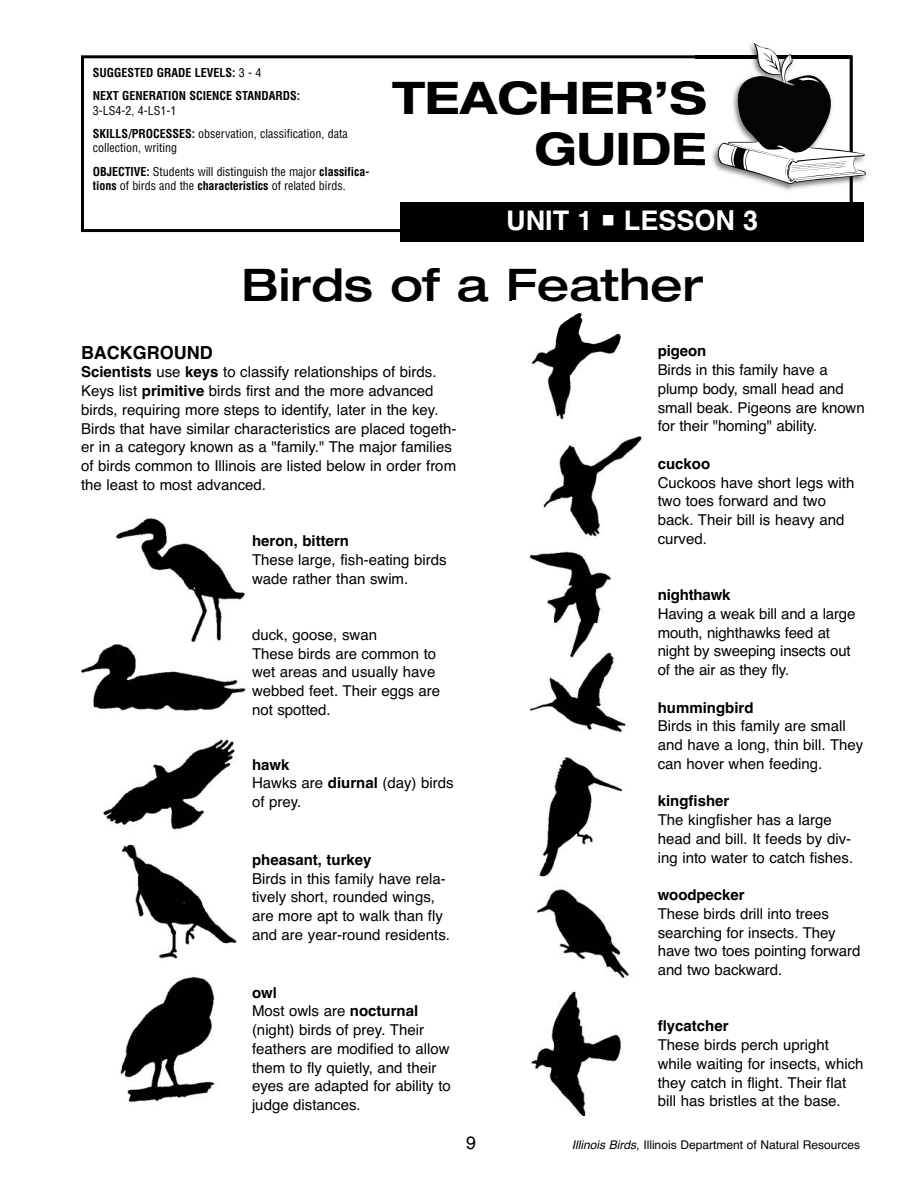
<style>
.page{position:relative;width:918px;height:1188px;background:#fff}
.page>*{position:absolute;margin:0;border:0;box-sizing:border-box;transform-origin:0 0}
.t1{font:500 expanded 45px "Helvetica Neue LT Std";color:#000}
.t2{font:700 expanded 45px/51px "Helvetica Neue LT Std";color:#000;text-align:right}
.t3{font:700 27px "Helvetica";color:#fff}
.t4{font:700 18px "Helvetica";color:#000}
.t5{font:18px "Helvetica";color:#000}
.t6{font:15px/18.8px "Helvetica";color:#000}
.t7{font:700 15px "Helvetica";color:#000}
.t8{font:condensed 12px/23.4px "Helvetica";letter-spacing:-.005em;color:#000}
.t9{font:700 condensed 12px/23.4px "Helvetica";color:#000}
.t10{font:12px "Helvetica";color:#000}
.s1{font-weight:400}
.s2{font-weight:700}
.s3{font-style:italic}
</style>
<div class="page">
<div style="left:81px;top:55px;width:772px;height:177px;border:3px solid #000"></div>
<div style="left:400px;top:202px;width:464px;height:40px;background:#000"></div>
<img style="left:695px;top:55px;width:158px;height:147px">
<img style="left:695px;top:81px;width:11px;height:34px">
<img style="left:695px;top:132px;width:10px;height:34px">
<img style="left:698px;top:210px;width:57px;height:2px">
<svg style="left:718px;top:43px;width:148px;height:141px"></svg>
<img style="left:81px;top:517px;width:165px;height:587px">
<img style="left:529px;top:313px;width:113px;height:803px">
<img style="left:549px;top:301px;width:68px;height:1px">
<p class="t9" style="left:93px;top:61px;width:209px">SUGGESTED GRADE LEVELS: <span class="s1">3 - 4<br></span>NEXT GENERATION SCIENCE STANDARDS:</p>
<p class="t8" style="left:93px;top:99px;width:256px">3-LS4-2, 4-LS1-1<br><span class="s2">SKILLS/PROCESSES:</span> observation, classification, data</p>
<p class="t8" style="left:93px;top:137px;width:278px">collection, writing<br><span class="s2">OBJECTIVE:</span> Students will distinguish the major <span class="s2">classifica-</span></p>
<p class="t8" style="left:93px;top:174px;width:254px"><span class="s2">tions</span> of birds and the <span class="s2">characteristics</span> of related birds.</p>
<h1 class="t2" style="left:392px;top:77px;width:316px">TEACHER’S<br>GUIDE</h1>
<h2 class="t3" style="left:506px;top:205px;width:254px">UNIT 1 ○ LESSON 3</h2>
<h1 class="t1" style="left:241px;top:268px;width:464px">Birds of a Feather</h1>
<p class="t4" style="left:81px;top:342px;width:133px">BACKGROUND</p>
<p class="t6" style="left:81px;top:363px;width:377px"><span class="s2">Scientists</span> use <span class="s2">keys</span> to classify relationships of birds.<br>Keys list <span class="s2">primitive</span> birds first and the more advanced birds, requiring more steps to identify, later in the key.<br>Birds that have similar characteristics are placed togeth&shy;er in a category known as a "family." The major families of birds common to Illinois are listed below in order from the least to most advanced.</p>
<p class="t7" style="left:252px;top:532px;width:99px">heron, bittern</p>
<p class="t6" style="left:252px;top:550px;width:196px">These large, fish-eating birds wade rather than swim.</p>
<p class="t6" style="left:252px;top:625px;width:190px">duck, goose, swan<br>These birds are common to wet areas and usually have webbed feet. Their eggs are not spotted.</p>
<p class="t6" style="left:252px;top:755px;width:203px"><span class="s2">hawk<br></span>Hawks are <span class="s2">diurnal</span> (day) birds of prey.</p>
<p class="t7" style="left:252px;top:851px;width:121px">pheasant, turkey</p>
<p class="t6" style="left:252px;top:869px;width:200px">Birds in this family have rela&shy;tively short, rounded wings, are more apt to walk than fly and are year-round residents.</p>
<p class="t6" style="left:252px;top:983px;width:200px"><span class="s2">owl<br></span>Most owls are <span class="s2">nocturnal </span>(night) birds of prey. Their feathers are modified to allow them to fly quietly, and their eyes are adapted for ability to judge distances.</p>
<p class="t7" style="left:658px;top:342px;width:50px">pigeon</p>
<p class="t6" style="left:658px;top:360px;width:208px">Birds in this family have a plump body, small head and small beak. Pigeons are known for their "homing" ability.</p>
<p class="t7" style="left:658px;top:455px;width:54px">cuckoo</p>
<p class="t6" style="left:658px;top:473px;width:198px">Cuckoos have short legs with two toes forward and two back. Their bill is heavy and curved.</p>
<p class="t7" style="left:658px;top:586px;width:74px">nighthawk</p>
<p class="t6" style="left:658px;top:604px;width:199px">Having a weak bill and a large mouth, nighthawks feed at night by sweeping insects out of the air as they fly.</p>
<p class="t7" style="left:658px;top:699px;width:97px">hummingbird</p>
<p class="t6" style="left:658px;top:717px;width:207px">Birds in this family are small and have a long, thin bill. They can hover when feeding.</p>
<p class="t7" style="left:658px;top:792px;width:73px">kingfisher</p>
<p class="t6" style="left:658px;top:810px;width:197px">The kingfisher has a large head and bill. It feeds by div&shy;ing into water to catch fishes.</p>
<p class="t7" style="left:658px;top:886px;width:88px">woodpecker</p>
<p class="t6" style="left:658px;top:904px;width:204px">These birds drill into trees searching for insects. They have two toes pointing forward and two backward.</p>
<p class="t7" style="left:658px;top:1017px;width:72px">flycatcher</p>
<p class="t6" style="left:658px;top:1035px;width:207px">These birds perch upright while waiting for insects, which they catch in flight. Their flat bill has bristles at the base.</p>
<p class="t5" style="left:466px;top:1132px;width:12px">9</p>
<p class="t10" style="left:572px;top:1138px;width:290px"><span class="s3">Illinois Birds,</span> Illinois Department of Natural Resources</p>
</div>
